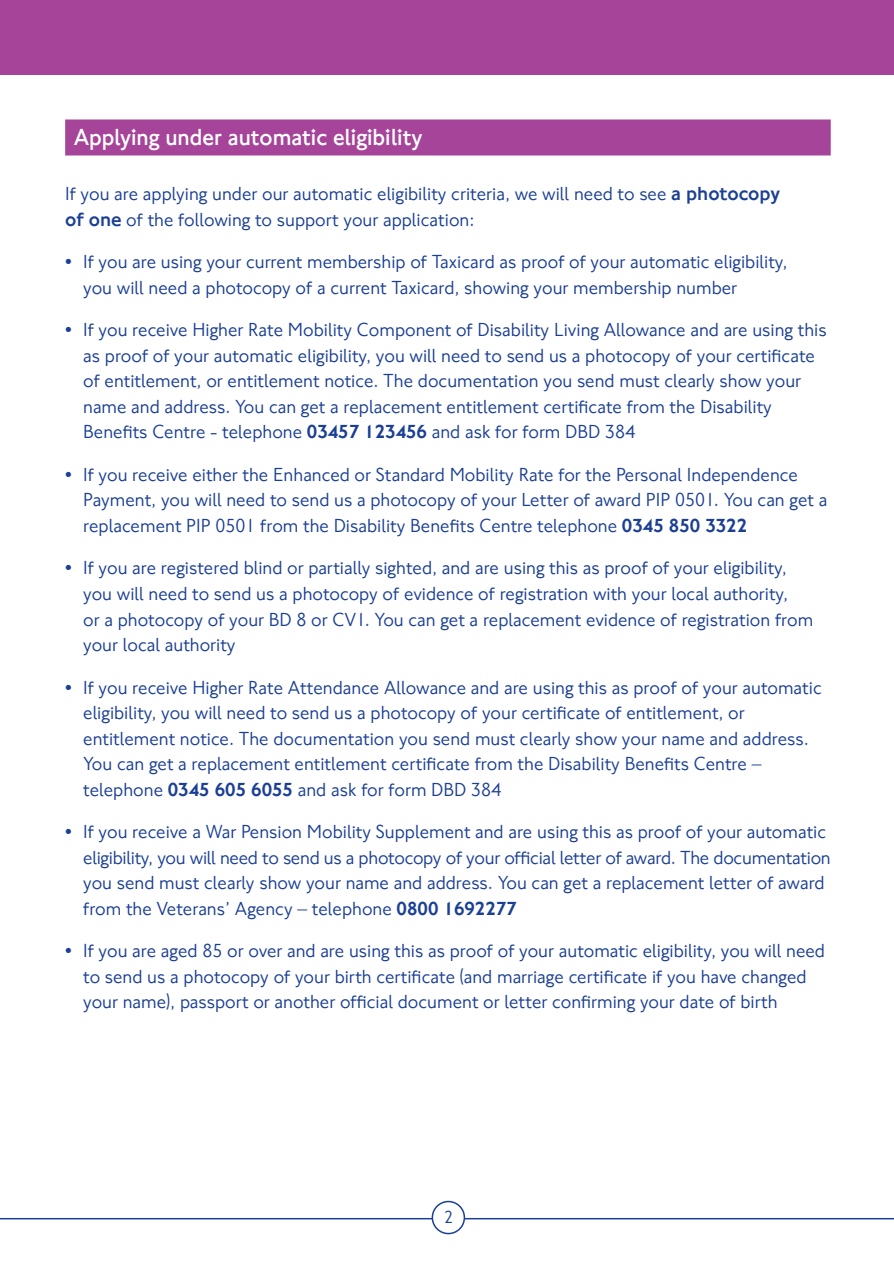
<style>
.page{position:relative;width:894px;height:1264px;background:#fff}
.page>*{position:absolute;margin:0;border:0;box-sizing:border-box;transform-origin:0 0}
.t1{font:700 24px "NJ Font";color:#fff}
.t2{font:19.5px/25.5px "NJ Font";color:#1b3f94}
.t3{font:18px "NJ Font";color:#1b3f94}
.s1{font-weight:500}
</style>
<div class="page">
<div style="left:0;top:0;width:894px;height:75px;background:#a54499"></div>
<div style="left:432px;top:1200px;width:33px;height:34px;border:2px solid #1b3f94;border-radius:50%"></div>
<div style="left:65px;top:119px;width:766px;height:36px;background:#a54499"></div>
<svg style="left:0;top:1217px;width:894px;height:18px"></svg>
<p class="t1" style="left:74px;top:123px;width:350px">Applying under automatic eligibility</p>
<p class="t2" style="left:65px;top:182px;width:716px">If you are applying under our automatic eligibility criteria, we will need to see <span class="s1">a photocopy of one</span> of the following to support your application:</p>
<p class="t2" style="left:83px;top:250px;width:706px;text-indent:-18px">• If you are using your current membership of Taxicard as proof of your automatic eligibility, you will need a photocopy of a current Taxicard, showing your membership number</p>
<p class="t2" style="left:83px;top:318px;width:745px;text-indent:-18px">• If you receive Higher Rate Mobility Component of Disability Living Allowance and are using this as proof of your automatic eligibility, you will need to send us a photocopy of your certificate of entitlement, or entitlement notice. The documentation you send must clearly show your name and address. You can get a replacement entitlement certificate from the Disability Benefits Centre - telephone <span class="s1">03457 123456</span> and ask for form DBD 384</p>
<p class="t2" style="left:83px;top:462px;width:745px;text-indent:-18px">• If you receive either the Enhanced or Standard Mobility Rate for the Personal Independence<br>Payment, you will need to send us a photocopy of your Letter of award PIP 0501. You can get a replacement PIP 0501 from the Disability Benefits Centre telephone <span class="s1">0345 850 3322</span></p>
<p class="t2" style="left:83px;top:556px;width:731px;text-indent:-18px">• If you are registered blind or partially sighted, and are using this as proof of your eligibility, you will need to send us a photocopy of evidence of registration with your local authority,<br>or a photocopy of your BD 8 or CV1. You can get a replacement evidence of registration from your local authority</p>
<p class="t2" style="left:83px;top:675px;width:740px;text-indent:-18px">• If you receive Higher Rate Attendance Allowance and are using this as proof of your automatic eligibility, you will need to send us a photocopy of your certificate of entitlement, or entitlement notice. The documentation you send must clearly show your name and address.<br>You can get a replacement entitlement certificate from the Disability Benefits Centre – telephone <span class="s1">0345 605 6055</span> and ask for form DBD 384</p>
<p class="t2" style="left:83px;top:819px;width:749px;text-indent:-18px">• If you receive a War Pension Mobility Supplement and are using this as proof of your automatic eligibility, you will need to send us a photocopy of your official letter of award. The documentation you send must clearly show your name and address. You can get a replacement letter of award from the Veterans’ Agency – telephone <span class="s1">0800 1692277</span></p>
<p class="t2" style="left:83px;top:938px;width:743px;text-indent:-18px">• If you are aged 85 or over and are using this as proof of your automatic eligibility, you will need to send us a photocopy of your birth certificate (and marriage certificate if you have changed your name), passport or another official document or letter confirming your date of birth</p>
<p class="t3" style="left:444px;top:1206px;width:11px">2</p>
</div>
